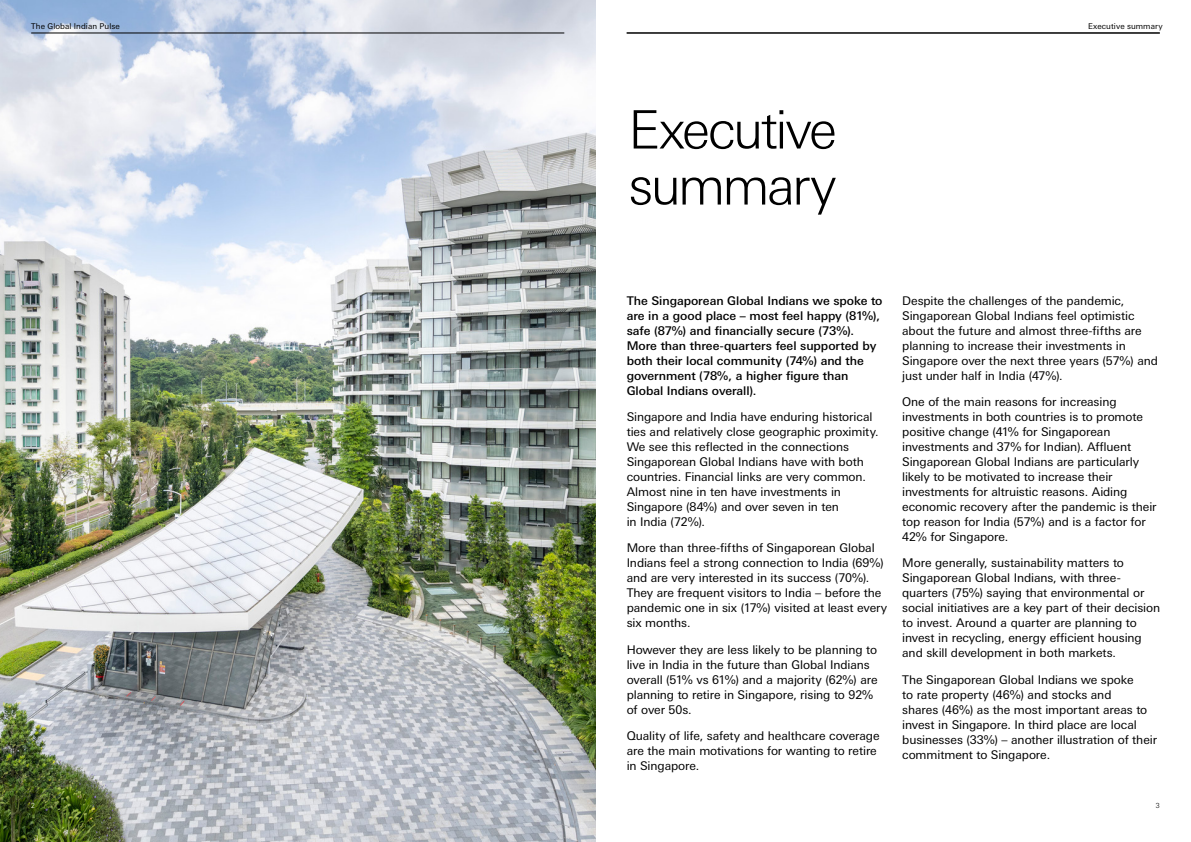
<style>
.page{position:relative;width:1191px;height:842px;background:#fff}
.page>*{position:absolute;margin:0;border:0;box-sizing:border-box;transform-origin:0 0}
.t1{font:300 53px/56px "Univers Nextfor HSBC";letter-spacing:-.055em;color:#000}
.t2{font:12px/15px "Univers Nextfor HSBC";letter-spacing:-.01em;color:#000}
.t3{font:500 12px/15px "Univers Nextfor HSBC";letter-spacing:-.005em;color:#000}
.t4{font:8px "Univers Nextfor HSBC";letter-spacing:.01em;color:#000}
.t5{font:300 7px "Univers Nextfor HSBC";color:#fff}
.t6{font:300 7px "Univers Nextfor HSBC";color:#000}
</style>
<div class="page">
<img style="left:0;top:0;width:595px;height:842px">
<hr style="left:626px;top:33px;width:533px;height:1px;background:#000">
<hr style="left:31px;top:33px;width:533px;height:1px;background:#000">
<p class="t4" style="left:31px;top:20px;width:90px">The Global Indian Pulse</p>
<h1 class="t1" style="left:628px;top:98px;width:210px">Executive summary</h1>
<p class="t4" style="left:1088px;top:20px;width:76px">Executive summary</p>
<p class="t3" style="left:626px;top:292px;width:257px">The Singaporean Global Indians we spoke to are in a good place – most feel happy (81%), safe (87%) and financially secure (73%).<br>More than three-quarters feel supported by both their local community (74%) and the government (78%, a higher figure than Global Indians overall).</p>
<p class="t2" style="left:626px;top:408px;width:253px">Singapore and India have enduring historical ties and relatively close geographic proximity.<br>We see this reflected in the connections Singaporean Global Indians have with both countries. Financial links are very common.<br>Almost nine in ten have investments in Singapore (84%) and over seven in ten<br>in India (72%).</p>
<p class="t2" style="left:626px;top:540px;width:262px">More than three-fifths of Singaporean Global Indians feel a strong connection to India (69%) and are very interested in its success (70%).<br>They are frequent visitors to India – before the pandemic one in six (17%) visited at least every six months.</p>
<p class="t2" style="left:626px;top:641px;width:252px">However they are less likely to be planning to live in India in the future than Global Indians overall (51% vs 61%) and a majority (62%) are planning to retire in Singapore, rising to 92% of over 50s.</p>
<p class="t2" style="left:626px;top:727px;width:254px">Quality of life, safety and healthcare coverage are the main motivations for wanting to retire in Singapore.</p>
<p class="t2" style="left:902px;top:292px;width:257px">Despite the challenges of the pandemic, Singaporean Global Indians feel optimistic about the future and almost three-fifths are planning to increase their investments in Singapore over the next three years (57%) and just under half in India (47%).</p>
<p class="t2" style="left:902px;top:393px;width:256px">One of the main reasons for increasing investments in both countries is to promote positive change (41% for Singaporean investments and 37% for Indian). Affluent Singaporean Global Indians are particularly likely to be motivated to increase their investments for altruistic reasons. Aiding economic recovery after the pandemic is their top reason for India (57%) and is a factor for 42% for Singapore.</p>
<p class="t2" style="left:902px;top:555px;width:259px">More generally, sustainability matters to Singaporean Global Indians, with three&shy;quarters (75%) saying that environmental or social initiatives are a key part of their decision to invest. Around a quarter are planning to invest in recycling, energy efficient housing and skill development in both markets.</p>
<p class="t2" style="left:902px;top:671px;width:256px">The Singaporean Global Indians we spoke<br>to rate property (46%) and stocks and<br>shares (46%) as the most important areas to invest in Singapore. In third place are local businesses (33%) – another illustration of their commitment to Singapore.</p>
<p class="t5" style="left:31px;top:800px;width:5px">2</p>
<p class="t6" style="left:1155px;top:800px;width:5px">3</p>
</div>
